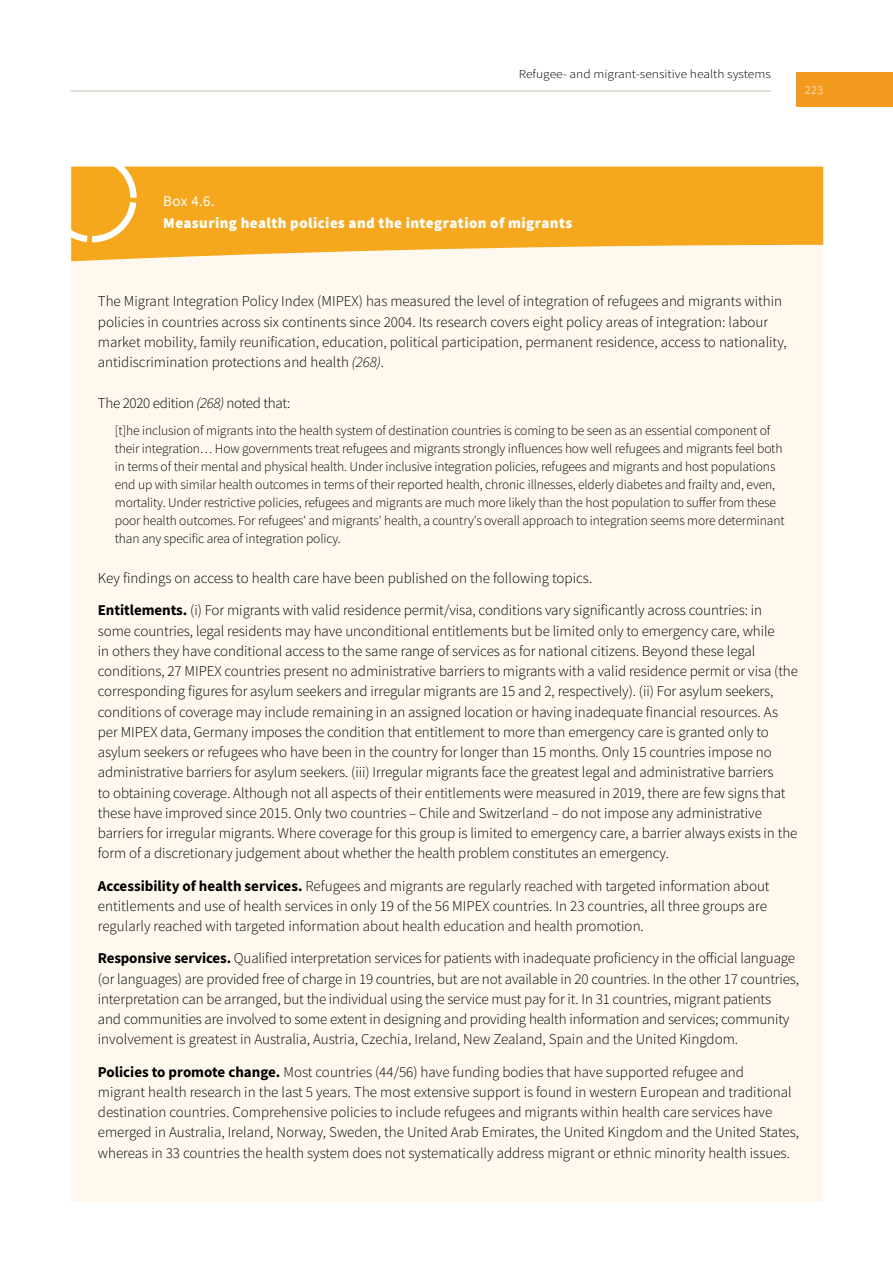
<style>
.page{position:relative;width:893px;height:1263px;background:#fff}
.page>*{position:absolute;margin:0;border:0;box-sizing:border-box;transform-origin:0 0}
.t1{font:300 15px/20.2px "Source Sans Pro";letter-spacing:-.005em;color:#000}
.t2{font:900 15px "Source Sans Pro";letter-spacing:.03em;color:#fff}
.t3{font:15px "Source Sans Pro";color:#fff}
.t4{font:300 13.5px/18px "Source Sans Pro";letter-spacing:-.01em;color:#000}
.t5{font:300 12.15px "Source Sans Pro";color:#000;scale:1.11 1}
.t6{font:300 12px "Source Sans Pro";color:#fff}
.s1{font-style:italic}
.s2{font-weight:700}
</style>
<div class="page">
<div style="left:70px;top:167px;width:752px;height:1034px;background:#fff8ef"></div>
<svg style="left:71px;top:167px;width:752px;height:94px;background:#f6b136"></svg>
<svg style="left:70px;top:166px;width:67px;height:76px;background:#f6b642"></svg>
<hr style="left:70px;top:91px;width:701px;height:1px;background:#ccbdad">
<div style="left:796px;top:72px;width:97px;height:34px;background:#f39b1f"></div>
<p class="t5" style="left:519px;top:67px;width:229px">Refugee- and migrant-sensitive health systems</p>
<p class="t6" style="left:805px;top:82px;width:20px">223</p>
<p class="t3" style="left:163px;top:192px;width:53px">Box 4.6.</p>
<p class="t2" style="left:163px;top:213px;width:411px">Measuring health policies and the integration of migrants</p>
<p class="t1" style="left:98px;top:291px;width:690px">The Migrant Integration Policy Index (MIPEX) has measured the level of integration of refugees and migrants within policies in countries across six continents since 2004. Its research covers eight policy areas of integration: labour market mobility, family reunification, education, political participation, permanent residence, access to nationality, antidiscrimination protections and health <span class="s1">(268)</span>.</p>
<p class="t1" style="left:98px;top:392px;width:194px">The 2020 edition <span class="s1">(268)</span> noted that:</p>
<p class="t4" style="left:115px;top:421px;width:671px">[t]he inclusion of migrants into the health system of destination countries is coming to be seen as an essential component of their integration… How governments treat refugees and migrants strongly influences how well refugees and migrants feel both in terms of their mental and physical health. Under inclusive integration policies, refugees and migrants and host populations end up with similar health outcomes in terms of their reported health, chronic illnesses, elderly diabetes and frailty and, even, mortality. Under restrictive policies, refugees and migrants are much more likely than the host population to suffer from these poor health outcomes. For refugees' and migrants' health, a country's overall approach to integration seems more determinant than any specific area of integration policy.</p>
<p class="t1" style="left:98px;top:562px;width:666px;line-height:32.2px">Key findings on access to health care have been published on the following topics.<br><span class="s2">Entitlements.</span> (i) For migrants with valid residence permit/visa, conditions vary significantly across countries: in</p>
<p class="t1" style="left:98px;top:620px;width:702px">some countries, legal residents may have unconditional entitlements but be limited only to emergency care, while<br>in others they have conditional access to the same range of services as for national citizens. Beyond these legal conditions, 27 MIPEX countries present no administrative barriers to migrants with a valid residence permit or visa (the corresponding figures for asylum seekers and irregular migrants are 15 and 2, respectively). (ii) For asylum seekers, conditions of coverage may include remaining in an assigned location or having inadequate financial resources. As per MIPEX data, Germany imposes the condition that entitlement to more than emergency care is granted only to asylum seekers or refugees who have been in the country for longer than 15 months. Only 15 countries impose no administrative barriers for asylum seekers. (iii) Irregular migrants face the greatest legal and administrative barriers<br>to obtaining coverage. Although not all aspects of their entitlements were measured in 2019, there are few signs that these have improved since 2015. Only two countries – Chile and Switzerland – do not impose any administrative barriers for irregular migrants. Where coverage for this group is limited to emergency care, a barrier always exists in the form of a discretionary judgement about whether the health problem constitutes an emergency.</p>
<p class="t1" style="left:98px;top:875px;width:673px"><span class="s2">Accessibility of health services.</span> Refugees and migrants are regularly reached with targeted information about entitlements and use of health services in only 19 of the 56 MIPEX countries. In 23 countries, all three groups are regularly reached with targeted information about health education and health promotion.</p>
<p class="t1" style="left:98px;top:948px;width:703px"><span class="s2">Responsive services.</span> Qualified interpretation services for patients with inadequate proficiency in the official language (or languages) are provided free of charge in 19 countries, but are not available in 20 countries. In the other 17 countries, interpretation can be arranged, but the individual using the service must pay for it. In 31 countries, migrant patients<br>and communities are involved to some extent in designing and providing health information and services; community involvement is greatest in Australia, Austria, Czechia, Ireland, New Zealand, Spain and the United Kingdom.</p>
<p class="t1" style="left:98px;top:1061px;width:703px"><span class="s2">Policies to promote change.</span> Most countries (44/56) have funding bodies that have supported refugee and<br>migrant health research in the last 5 years. The most extensive support is found in western European and traditional destination countries. Comprehensive policies to include refugees and migrants within health care services have emerged in Australia, Ireland, Norway, Sweden, the United Arab Emirates, the United Kingdom and the United States, whereas in 33 countries the health system does not systematically address migrant or ethnic minority health issues.</p>
</div>
